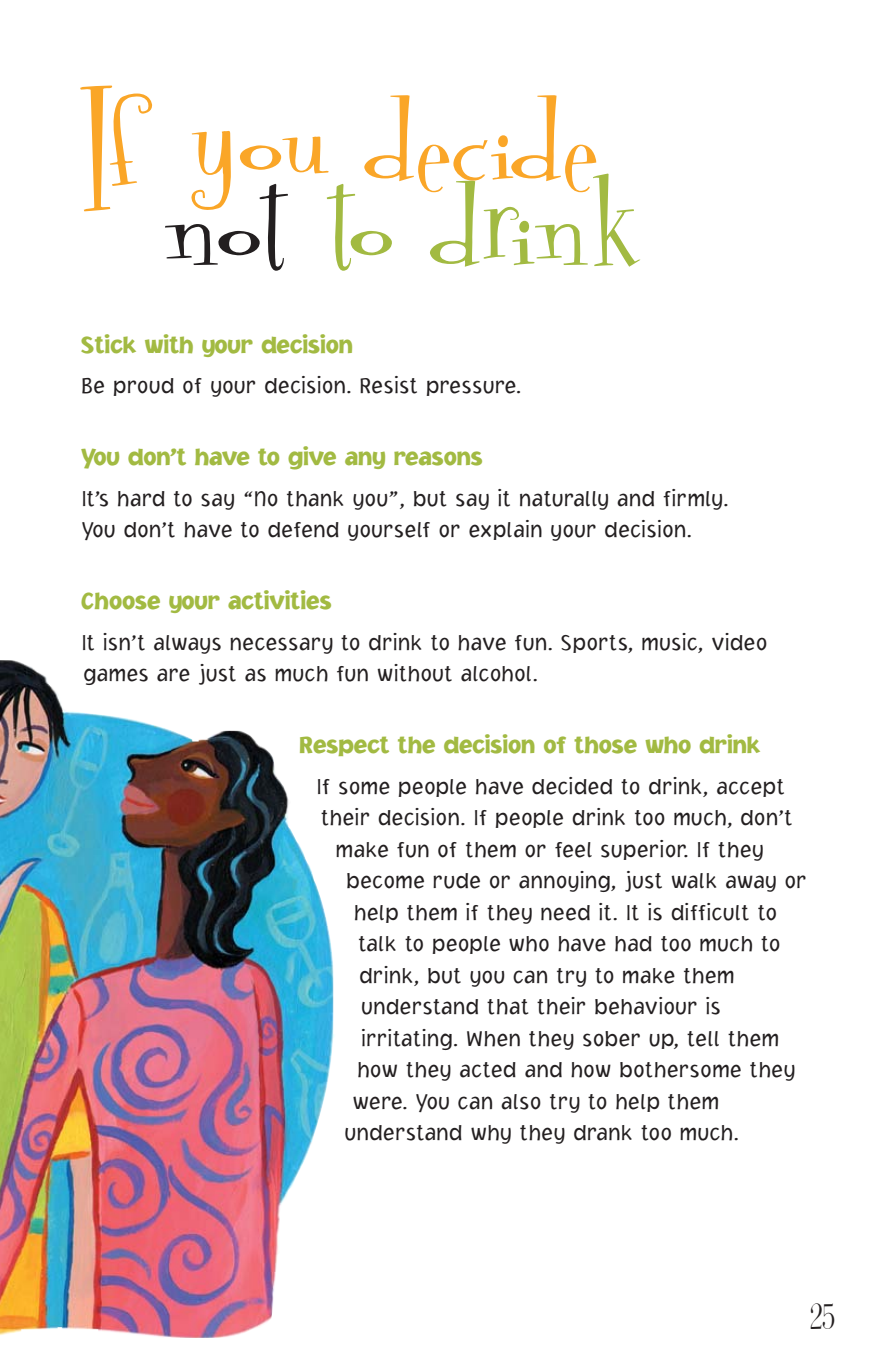
<style>
.page{position:relative;width:881px;height:1357px;background:#fff}
.page>*{position:absolute;margin:0;border:0;box-sizing:border-box;transform-origin:0 0}
.t1{font:153px "Fontdinerdotcom";color:#faa628}
.t2{font:153px "Fontdinerdotcom";letter-spacing:-.04em;color:#a2ba42}
.t3{font:40.5px "Fontdinerdotcom";color:#231f20}
.t4{font:900 24.75px "Jacoby ICG";color:#a2ba42}
.t5{font:300 22.5px/31.5px "Jacoby ICG";color:#231f20}
.s1{color:#231f20}
</style>
<div class="page">
<img style="left:0;top:660px;width:334px;height:678px">
<h1 class="t1" style="left:81px;top:84px;width:519px">If you decide</h1>
<h1 class="t2" style="left:162px;top:170px;width:482px"><span class="s1">not</span> to drink</h1>
<p class="t4" style="left:81px;top:335px;width:273px">Stick with your decision</p>
<p class="t5" style="left:81px;top:372px;width:442px">Be proud of your decision. Resist pressure.</p>
<p class="t4" style="left:81px;top:448px;width:403px">You don’t have to give any reasons</p>
<p class="t5" style="left:81px;top:484px;width:649px">It’s hard to say “No thank you”, but say it naturally and firmly.<br>You don’t have to defend yourself or explain your decision.</p>
<p class="t4" style="left:81px;top:592px;width:252px">Choose your activities</p>
<p class="t5" style="left:81px;top:628px;width:688px">It isn’t always necessary to drink to have fun. Sports, music, video games are just as much fun without alcohol.</p>
<p class="t4" style="left:299px;top:736px;width:463px">Respect the decision of those who drink</p>
<p class="t5" style="left:316px;top:772px;width:471px">If some people have decided to drink, accept</p>
<p class="t5" style="left:321px;top:804px;width:474px">their decision. If people drink too much, don’t</p>
<p class="t5" style="left:336px;top:835px;width:430px">make fun of them or feel superior. If they</p>
<p class="t5" style="left:346px;top:867px;width:463px">become rude or annoying, just walk away or</p>
<p class="t5" style="left:354px;top:898px;width:425px">help them if they need it. It is difficult to</p>
<p class="t5" style="left:358px;top:930px;width:424px">talk to people who have had too much to</p>
<p class="t5" style="left:359px;top:961px;width:377px">drink, but you can try to make them</p>
<p class="t5" style="left:361px;top:993px;width:361px">understand that their behaviour is</p>
<p class="t5" style="left:361px;top:1024px;width:420px">irritating. When they sober up, tell them</p>
<p class="t5" style="left:357px;top:1056px;width:440px">how they acted and how bothersome they</p>
<p class="t5" style="left:352px;top:1087px;width:369px">were. You can also try to help them</p>
<p class="t5" style="left:345px;top:1119px;width:396px">understand why they drank too much.</p>
<h2 class="t3" style="left:810px;top:1299px;width:26px">25</h2>
</div>
